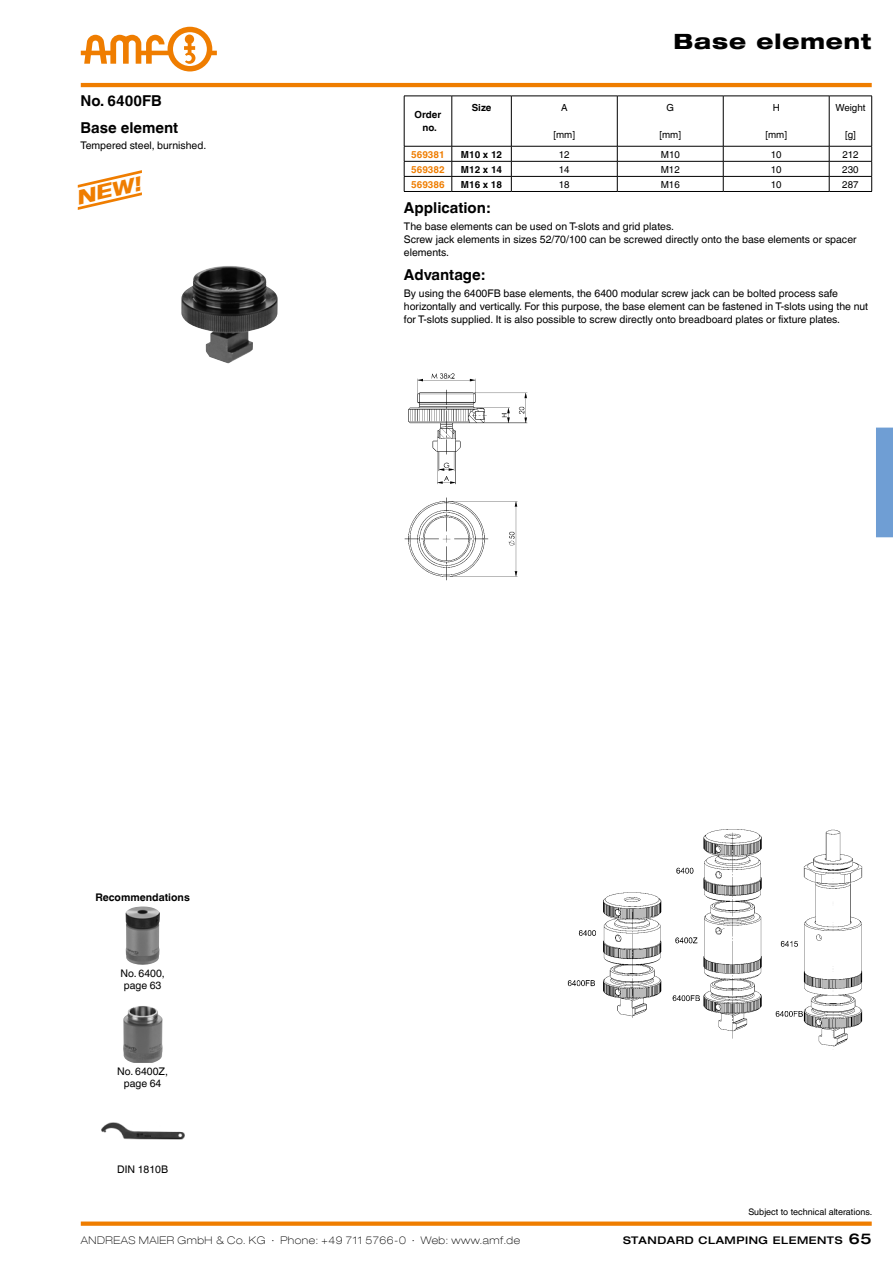
<style>
.page{position:relative;width:893px;height:1263px;background:#fff}
.page>*{position:absolute;margin:0;border:0;box-sizing:border-box;transform-origin:0 0}
.t1{font:800 expanded 21px "Helvetica Neue LT Com";letter-spacing:.045em;color:#000}
.t2{font:italic 800 expanded 19.65px "Helvetica Neue LT Com";color:#ef7d00}
.t3{font:700 15px "Helvetica World";color:#000}
.t4{font:10.5px/12.8px "Helvetica World";color:#000}
.t5{font:100 expanded 10.5px "Helvetica Neue LT Com";letter-spacing:.05em;color:#000}
.t6{font:500 expanded 10.5px "Helvetica Neue LT Com";letter-spacing:.05em;color:#000}
.t7{font:700 10.5px "Helvetica World";color:#000}
.t8{font:9.75px "Helvetica World";color:#000}
.t9{font:700 9.75px/12.8px "Helvetica World";color:#000;text-align:center}
.t10{font:700 9.75px "Helvetica World";color:#ef7d00}
.t11{font:9px "Helvetica World";color:#000}
.s1{font-size:15px}
</style>
<div class="page">
<div style="left:876px;top:428px;width:17px;height:109px;background:#6f9ed4"></div>
<hr style="left:81px;top:83px;width:791px;height:4px;background:#ef7d00">
<svg style="left:81px;top:27px;width:136px;height:44px"></svg>
<div style="left:81px;top:1221px;width:791px;height:5px;background:#ef7d00"></div>
<img style="left:567px;top:829px;width:296px;height:218px">
<img style="left:404px;top:373px;width:124px;height:208px">
<img style="left:181px;top:266px;width:97px;height:98px">
<svg style="left:77px;top:170px;width:65px;height:40px"></svg>
<img style="left:126px;top:906px;width:34px;height:59px">
<img style="left:123px;top:1006px;width:40px;height:57px">
<img style="left:101px;top:1122px;width:83px;height:18px">
<svg style="left:404px;top:96px;width:468px;height:95px"></svg>
<hr style="left:404px;top:191px;width:48px;height:1px;background:#000">
<hr style="left:452px;top:191px;width:59px;height:1px;background:#000">
<hr style="left:511px;top:191px;width:106px;height:1px;background:#000">
<hr style="left:617px;top:191px;width:106px;height:1px;background:#000">
<hr style="left:723px;top:191px;width:106px;height:1px;background:#000">
<hr style="left:829px;top:191px;width:43px;height:1px;background:#000">
<h3 class="t3" style="left:81px;top:92px;width:83px">No. 6400FB</h3>
<h3 class="t3" style="left:81px;top:119px;width:99px">Base element</h3>
<p class="t4" style="left:81px;top:139px;width:127px">Tempered steel, burnished.</p>
<h2 class="t2" style="left:73px;top:186px;width:67px;rotate:-13deg">NEW!</h2>
<p class="t9" style="left:415px;top:108px;width:28px">Order no.</p>
<p class="t9" style="left:472px;top:102px;width:21px">Size</p>
<p class="t8" style="left:561px;top:102px;width:8px">A</p>
<p class="t8" style="left:553px;top:129px;width:23px">[mm]</p>
<h1 class="t1" style="left:673px;top:28px;width:200px">Base element</h1>
<p class="t8" style="left:666px;top:102px;width:9px">G</p>
<p class="t8" style="left:659px;top:129px;width:23px">[mm]</p>
<p class="t8" style="left:773px;top:102px;width:9px">H</p>
<p class="t8" style="left:765px;top:129px;width:23px">[mm]</p>
<p class="t8" style="left:835px;top:102px;width:31px">Weight</p>
<p class="t8" style="left:845px;top:129px;width:12px">[g]</p>
<p class="t10" style="left:411px;top:148px;width:35px">569381</p>
<p class="t9" style="left:461px;top:148px;width:43px">M10 x 12</p>
<p class="t8" style="left:559px;top:148px;width:12px">12</p>
<p class="t8" style="left:661px;top:148px;width:21px">M10</p>
<p class="t8" style="left:771px;top:148px;width:12px">10</p>
<p class="t8" style="left:842px;top:148px;width:18px">212</p>
<p class="t10" style="left:411px;top:163px;width:35px">569382</p>
<p class="t9" style="left:461px;top:163px;width:43px">M12 x 14</p>
<p class="t8" style="left:559px;top:163px;width:12px">14</p>
<p class="t8" style="left:661px;top:163px;width:21px">M12</p>
<p class="t8" style="left:771px;top:163px;width:12px">10</p>
<p class="t8" style="left:842px;top:163px;width:18px">230</p>
<p class="t10" style="left:411px;top:179px;width:35px">569386</p>
<p class="t9" style="left:461px;top:178px;width:43px">M16 x 18</p>
<p class="t8" style="left:559px;top:179px;width:12px">18</p>
<p class="t8" style="left:661px;top:179px;width:21px">M16</p>
<p class="t8" style="left:771px;top:179px;width:12px">10</p>
<p class="t8" style="left:842px;top:179px;width:18px">287</p>
<h3 class="t3" style="left:404px;top:199px;width:88px">Application:</h3>
<p class="t4" style="left:404px;top:220px;width:454px">The base elements can be used on T-slots and grid plates.<br>Screw jack elements in sizes 52/70/100 can be screwed directly onto the base elements or spacer elements.</p>
<h3 class="t3" style="left:404px;top:266px;width:82px">Advantage:</h3>
<p class="t4" style="left:404px;top:287px;width:466px">By using the 6400FB base elements, the 6400 modular screw jack can be bolted process safe horizontally and vertically. For this purpose, the base element can be fastened in T-slots using the nut for T-slots supplied. It is also possible to screw directly onto breadboard plates or fixture plates.</p>
<p class="t7" style="left:95px;top:891px;width:96px">Recommendations</p>
<p class="t4" style="left:121px;top:968px;width:46px;line-height:11.7px;text-align:center">No. 6400, page 63</p>
<p class="t4" style="left:117px;top:1066px;width:52px;line-height:11.7px;text-align:center">No. 6400Z, page 64</p>
<p class="t4" style="left:117px;top:1163px;width:52px">DIN 1810B</p>
<p class="t11" style="left:748px;top:1207px;width:125px">Subject to technical alterations.</p>
<p class="t5" style="left:81px;top:1233px;width:441px">ANDREAS MAIER GmbH &amp; Co. KG ∙ Phone: +49 711 5766-0 ∙ Web: www.amf.de</p>
<p class="t6" style="left:623px;top:1233px;width:250px">STANDARD CLAMPING ELEMENTS <span class="s1">65</span></p>
</div>
